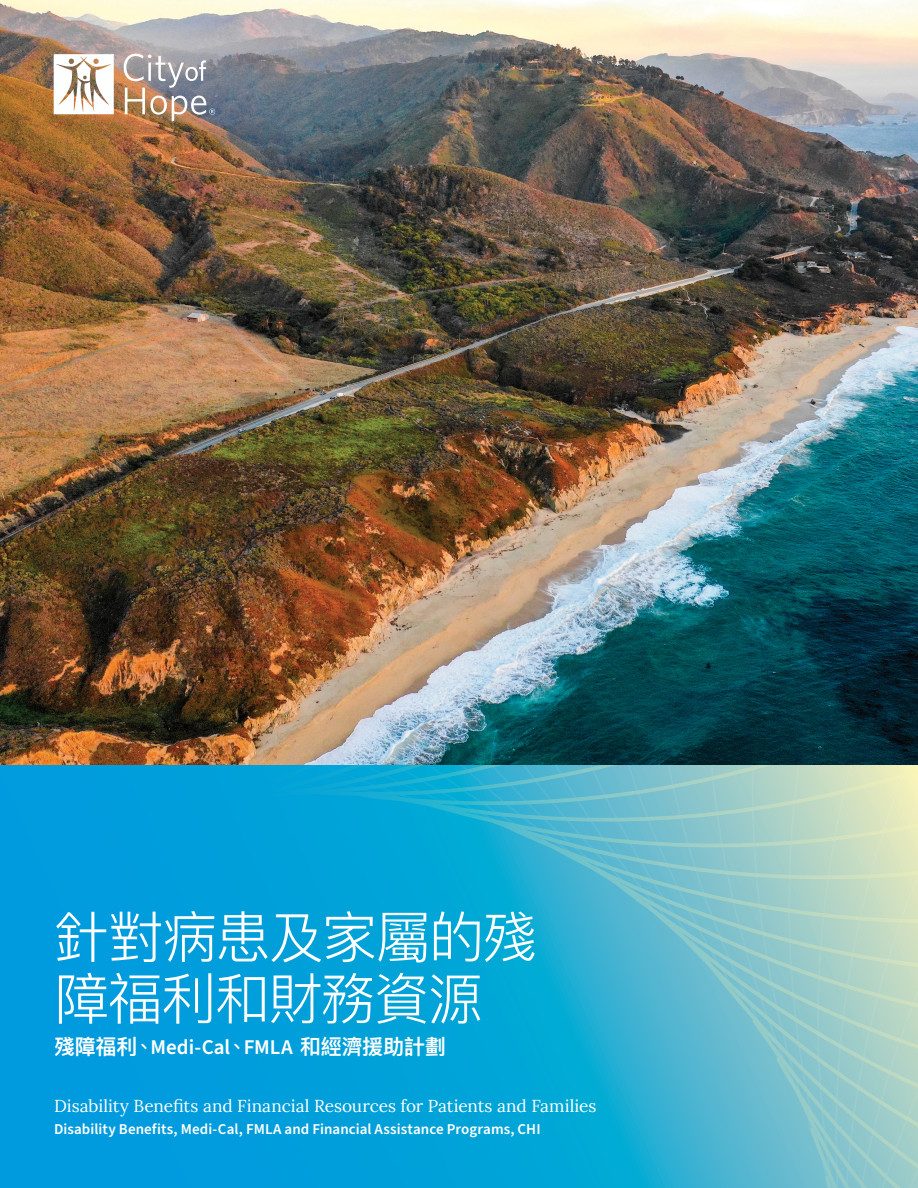
<style>
.page{position:relative;width:918px;height:1188px;background:#fff}
.page>*{position:absolute;margin:0;border:0;box-sizing:border-box;transform-origin:0 0}
.t1{font:300 55.5px/61.5px "Ping Fang HK";letter-spacing:-.04em;color:#fff}
.t2{font:600 21px "Ping Fang HK";letter-spacing:-.01em;color:#fff}
.t3{font:17.25px "Lora";color:#fff}
.t4{font:600 15px "Source Sans Pro";letter-spacing:.005em;color:#fff}
.s1{font-family:"Source Sans Pro"}
</style>
<div class="page">
<img style="left:0;top:0;width:918px;height:765px">
<svg style="left:0;top:765px;width:918px;height:423px;background:#39b0d3"></svg>
<svg style="left:16px;top:765px;width:520px;height:127px;background:#05a3d8"></svg>
<svg style="left:54px;top:54px;width:60px;height:60px"></svg>
<img style="left:124px;top:54px;width:91px;height:67px">
<h1 class="t1" style="left:54px;top:906px;width:485px">針對病患及家屬的殘障福利和財務資源</h1>
<h2 class="t2" style="left:54px;top:1034px;width:393px">殘障福利、<span class="s1">Medi-Cal</span>、<span class="s1">FMLA</span> 和經濟援助計劃</h2>
<p class="t3" style="left:54px;top:1093px;width:544px">Disability Benefits and Financial Resources for Patients and Families</p>
<p class="t4" style="left:54px;top:1119px;width:488px">Disability Benefits, Medi-Cal, FMLA and Financial Assistance Programs, CHI</p>
</div>
